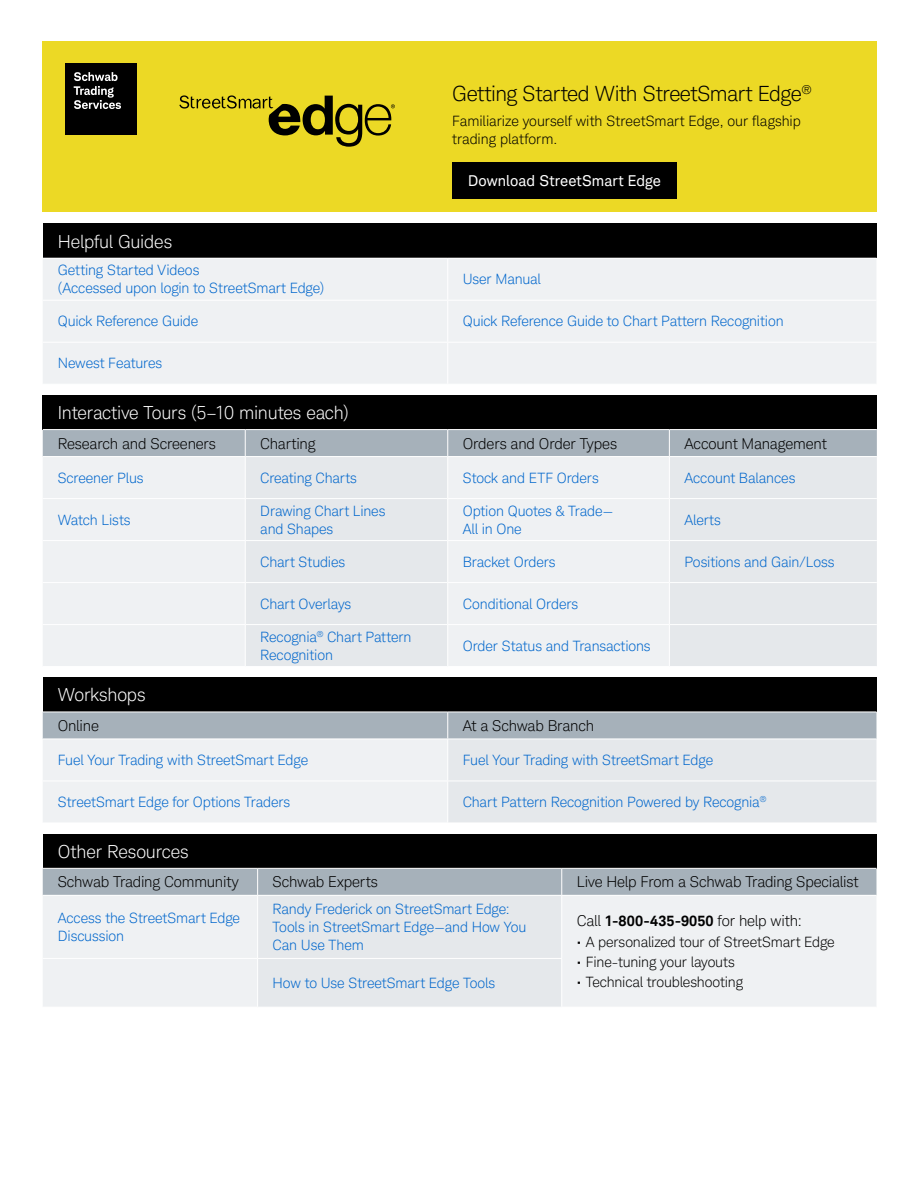
<style>
.page{position:relative;width:918px;height:1188px;background:#fff}
.page>*{position:absolute;margin:0;border:0;box-sizing:border-box;transform-origin:0 0}
.t1{font:300 21px "Charles Modern";letter-spacing:-.02em;color:#000}
.t2{font:300 18px "Charles Modern";letter-spacing:-.01em;color:#fff}
.t3{font:300 15px "Charles Modern";letter-spacing:-.01em;color:#000}
.t4{font:15px "Charles Modern";letter-spacing:.01em;color:#fff}
.t5{font:300 14.25px/18px "Charles Modern";letter-spacing:-.005em;color:#06c}
.t6{font:300 14.25px/18px "Charles Modern";letter-spacing:-.005em;color:#000}
.s1{font-weight:700;font-size:14.25px}
</style>
<div class="page">
<div style="left:42px;top:41px;width:834px;height:171px;background:#ecd925"></div>
<svg style="left:179px;top:95px;width:216px;height:52px"></svg>
<div style="left:43px;top:224px;width:833px;height:34px;background:#000"></div>
<div style="left:43px;top:259px;width:833px;height:125px;background:#eff1f3"></div>
<hr style="left:447px;top:259px;width:1px;height:41px;background:#fff">
<hr style="left:43px;top:300px;width:405px;height:1px;background:#fff">
<hr style="left:448px;top:300px;width:428px;height:1px;background:#fff">
<hr style="left:447px;top:301px;width:1px;height:41px;background:#fff">
<hr style="left:43px;top:342px;width:405px;height:1px;background:#fff">
<hr style="left:448px;top:342px;width:428px;height:1px;background:#fff">
<hr style="left:447px;top:343px;width:1px;height:41px;background:#fff">
<div style="left:43px;top:395px;width:834px;height:35px;background:#000"></div>
<div style="left:43px;top:457px;width:202px;height:209px;background:#eff1f3"></div>
<svg style="left:246px;top:457px;width:631px;height:209px;fill:#e5e8eb"></svg>
<hr style="left:43px;top:498px;width:202px;height:1px;background:#fff">
<hr style="left:245px;top:498px;width:203px;height:1px;background:#fff">
<hr style="left:448px;top:498px;width:221px;height:1px;background:#fff">
<hr style="left:669px;top:498px;width:208px;height:1px;background:#fff">
<hr style="left:43px;top:540px;width:202px;height:1px;background:#fff">
<hr style="left:245px;top:540px;width:203px;height:1px;background:#fff">
<hr style="left:448px;top:540px;width:221px;height:1px;background:#fff">
<hr style="left:669px;top:540px;width:208px;height:1px;background:#fff">
<hr style="left:43px;top:582px;width:202px;height:1px;background:#fff">
<hr style="left:245px;top:582px;width:203px;height:1px;background:#fff">
<hr style="left:448px;top:582px;width:221px;height:1px;background:#fff">
<hr style="left:669px;top:582px;width:208px;height:1px;background:#fff">
<hr style="left:43px;top:624px;width:202px;height:1px;background:#fff">
<hr style="left:245px;top:624px;width:203px;height:1px;background:#fff">
<hr style="left:448px;top:624px;width:221px;height:1px;background:#fff">
<hr style="left:669px;top:624px;width:208px;height:1px;background:#fff">
<hr style="left:447px;top:457px;width:1px;height:41px;background:#fff">
<hr style="left:669px;top:457px;width:1px;height:41px;background:#fff">
<hr style="left:447px;top:499px;width:1px;height:41px;background:#fff">
<hr style="left:669px;top:499px;width:1px;height:41px;background:#fff">
<hr style="left:447px;top:541px;width:1px;height:41px;background:#fff">
<hr style="left:669px;top:541px;width:1px;height:41px;background:#fff">
<hr style="left:447px;top:583px;width:1px;height:41px;background:#fff">
<hr style="left:669px;top:583px;width:1px;height:41px;background:#fff">
<hr style="left:447px;top:625px;width:1px;height:41px;background:#fff">
<hr style="left:669px;top:625px;width:1px;height:41px;background:#fff">
<hr style="left:43px;top:429px;width:202px;height:1px;background:#fff">
<hr style="left:245px;top:429px;width:203px;height:1px;background:#fff">
<hr style="left:448px;top:429px;width:221px;height:1px;background:#fff">
<hr style="left:669px;top:429px;width:208px;height:1px;background:#fff">
<div style="left:43px;top:430px;width:834px;height:26px;background:#a6b1ba"></div>
<div style="left:43px;top:677px;width:833px;height:35px;background:#000"></div>
<svg style="left:43px;top:712px;width:833px;height:111px"></svg>
<hr style="left:43px;top:739px;width:405px;height:1px;background:#fff">
<hr style="left:448px;top:739px;width:428px;height:1px;background:#fff">
<div style="left:43px;top:834px;width:833px;height:34px;background:#000"></div>
<svg style="left:43px;top:868px;width:833px;height:139px"></svg>
<hr style="left:43px;top:895px;width:215px;height:1px;background:#fff">
<hr style="left:258px;top:895px;width:304px;height:1px;background:#fff">
<hr style="left:562px;top:895px;width:314px;height:1px;background:#fff">
<div style="left:65px;top:63px;width:72px;height:72px;background:#000"></div>
<svg style="left:74px;top:72px;width:47px;height:37px"></svg>
<div style="left:452px;top:163px;width:225px;height:36px;background:#000"></div>
<h1 class="t1" style="left:452px;top:82px;width:361px">Getting Started With StreetSmart Edge<sup>®</sup></h1>
<p class="t6" style="left:452px;top:112px;width:350px">Familiarize yourself with StreetSmart Edge, our flagship trading platform.</p>
<p class="t4" style="left:468px;top:172px;width:194px">Download StreetSmart Edge</p>
<p class="t2" style="left:58px;top:231px;width:116px">Helpful Guides</p>
<p class="t5" style="left:58px;top:261px;width:268px">Getting Started Videos<br>(Accessed upon login to StreetSmart Edge)</p>
<p class="t5" style="left:463px;top:270px;width:80px">User Manual</p>
<p class="t5" style="left:58px;top:312px;width:142px">Quick Reference Guide</p>
<p class="t5" style="left:463px;top:312px;width:322px">Quick Reference Guide to Chart Pattern Recognition</p>
<p class="t5" style="left:58px;top:354px;width:106px">Newest Features</p>
<p class="t2" style="left:58px;top:402px;width:292px">Interactive Tours (5–10 minutes each)</p>
<p class="t3" style="left:58px;top:435px;width:160px">Research and Screeners</p>
<p class="t3" style="left:260px;top:435px;width:57px">Charting</p>
<p class="t3" style="left:463px;top:435px;width:156px">Orders and Order Types</p>
<p class="t3" style="left:684px;top:435px;width:144px">Account Management</p>
<p class="t5" style="left:58px;top:469px;width:87px">Screener Plus</p>
<p class="t5" style="left:260px;top:469px;width:98px">Creating Charts</p>
<p class="t5" style="left:463px;top:469px;width:137px">Stock and ETF Orders</p>
<p class="t5" style="left:684px;top:469px;width:113px">Account Balances</p>
<p class="t5" style="left:58px;top:511px;width:74px">Watch Lists</p>
<p class="t5" style="left:260px;top:502px;width:127px">Drawing Chart Lines and Shapes</p>
<p class="t5" style="left:463px;top:502px;width:152px">Option Quotes &amp; Trade—<br>All in One</p>
<p class="t5" style="left:684px;top:511px;width:38px">Alerts</p>
<p class="t5" style="left:260px;top:553px;width:86px">Chart Studies</p>
<p class="t5" style="left:463px;top:553px;width:94px">Bracket Orders</p>
<p class="t5" style="left:684px;top:553px;width:152px">Positions and Gain/Loss</p>
<p class="t5" style="left:260px;top:595px;width:92px">Chart Overlays</p>
<p class="t5" style="left:463px;top:595px;width:117px">Conditional Orders</p>
<p class="t5" style="left:260px;top:628px;width:153px">Recognia<sup>®</sup> Chart Pattern<br>Recognition</p>
<p class="t5" style="left:463px;top:637px;width:189px">Order Status and Transactions</p>
<p class="t2" style="left:58px;top:684px;width:89px">Workshops</p>
<p class="t3" style="left:58px;top:717px;width:43px">Online</p>
<p class="t3" style="left:463px;top:717px;width:133px">At a Schwab Branch</p>
<p class="t5" style="left:58px;top:751px;width:252px">Fuel Your Trading with StreetSmart Edge</p>
<p class="t5" style="left:463px;top:751px;width:252px">Fuel Your Trading with StreetSmart Edge</p>
<p class="t5" style="left:58px;top:793px;width:234px">StreetSmart Edge for Options Traders</p>
<p class="t5" style="left:463px;top:793px;width:305px">Chart Pattern Recognition Powered by Recognia<sup>®</sup></p>
<p class="t2" style="left:58px;top:841px;width:132px">Other Resources</p>
<p class="t3" style="left:58px;top:873px;width:183px">Schwab Trading Community</p>
<p class="t3" style="left:273px;top:873px;width:107px">Schwab Experts</p>
<p class="t3" style="left:577px;top:873px;width:283px">Live Help From a Schwab Trading Specialist</p>
<p class="t5" style="left:58px;top:909px;width:184px">Access the StreetSmart Edge<br>Discussion</p>
<p class="t5" style="left:273px;top:900px;width:255px">Randy Frederick on StreetSmart Edge:<br>Tools in StreetSmart Edge—and How You<br>Can Use Them</p>
<p class="t3" style="left:577px;top:912px;width:227px">Call <span class="s1">1-800-435-9050</span> for help with:</p>
<p class="t6" style="left:577px;top:933px;width:259px">• A personalized tour of StreetSmart Edge</p>
<p class="t6" style="left:577px;top:953px;width:160px">• Fine-tuning your layouts</p>
<p class="t5" style="left:273px;top:974px;width:224px">How to Use StreetSmart Edge Tools</p>
<p class="t6" style="left:577px;top:973px;width:168px">• Technical troubleshooting</p>
</div>
